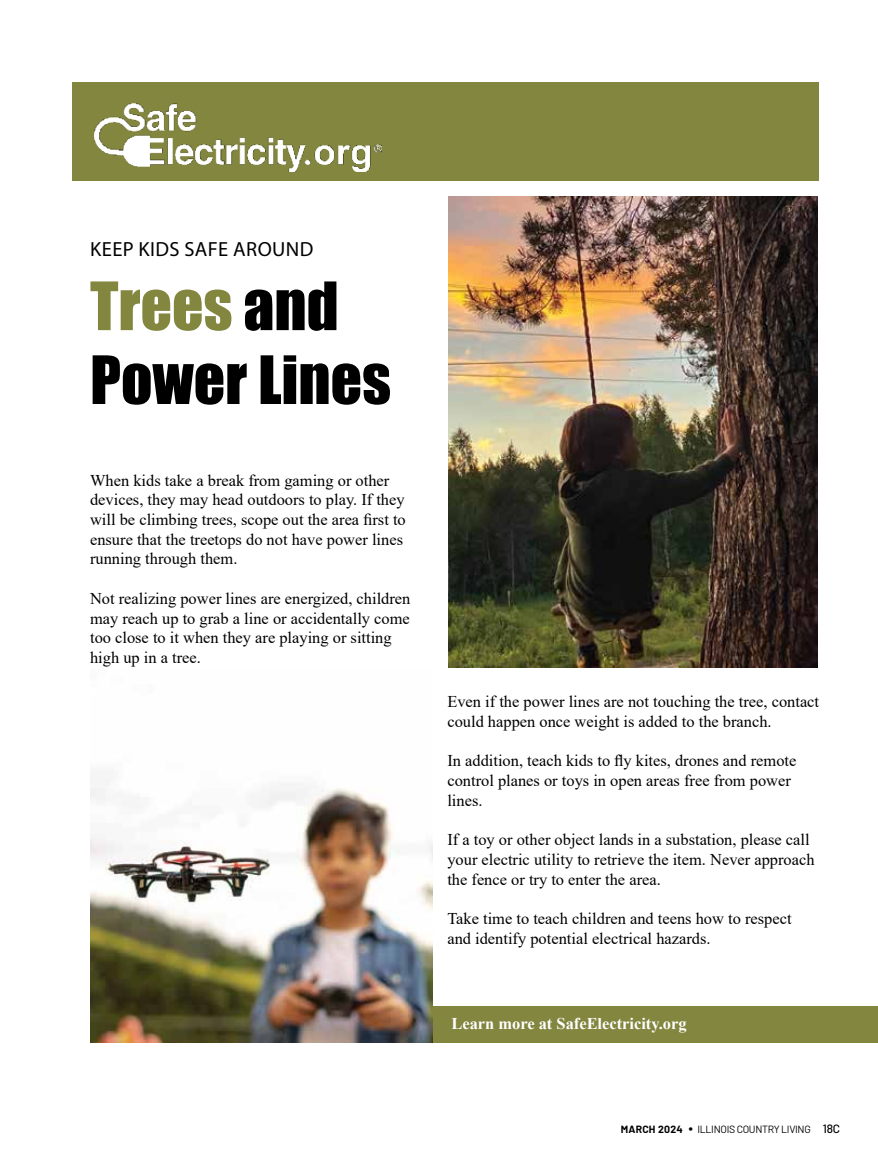
<style>
.page{position:relative;width:878px;height:1161px;background:#fff}
.page>*{position:absolute;margin:0;border:0;box-sizing:border-box;transform-origin:0 0}
.t1{font:61.5px/73.9px "Impact";color:#000}
.t2{font:20.55px "Myriad Pro";letter-spacing:.02em;color:#000}
.t3{font:16.35px/19.6px "Times New Roman";color:#000}
.t4{font:700 16.35px "Times New Roman";color:#fff}
.t5{font:10.5px "Barlow";letter-spacing:-.03em;color:#000}
.s1{color:#83863e}
.s2{font-weight:700}
.s3{font-size:15px}
.s4{font-weight:500;font-size:12px}
</style>
<div class="page">
<div style="left:90px;top:1006px;width:788px;height:37px;background:#83863e"></div>
<div style="left:72px;top:83px;width:746px;height:98px;background:#83863e"></div>
<img style="left:95px;top:103px;width:286px;height:69px">
<img style="left:90px;top:779px;width:342px;height:264px">
<img style="left:448px;top:197px;width:369px;height:470px">
<p class="t2" style="left:90px;top:237px;width:225px">KEEP KIDS SAFE AROUND</p>
<h1 class="t1" style="left:90px;top:267px;width:302px"><span class="s1">Trees</span> and<br>Power Lines</h1>
<p class="t3" style="left:90px;top:470px;width:317px">When kids take a break from gaming or other devices, they may head outdoors to play. If they will be climbing trees, scope out the area first to ensure that the treetops do not have power lines running through them.</p>
<p class="t3" style="left:90px;top:588px;width:322px">Not realizing power lines are energized, children may reach up to grab a line or accidentally come too close to it when they are playing or sitting high up in a tree.</p>
<p class="t3" style="left:447px;top:692px;width:373px">Even if the power lines are not touching the tree, contact could happen once weight is added to the branch.</p>
<p class="t3" style="left:447px;top:751px;width:350px">In addition, teach kids to fly kites, drones and remote control planes or toys in open areas free from power lines.</p>
<p class="t3" style="left:447px;top:829px;width:369px">If a toy or other object lands in a substation, please call your electric utility to retrieve the item. Never approach the fence or try to enter the area.</p>
<p class="t3" style="left:447px;top:908px;width:345px">Take time to teach children and teens how to respect and identify potential electrical hazards.</p>
<p class="t4" style="left:451px;top:1012px;width:236px">Learn more at SafeElectricity.org</p>
<p class="t5" style="left:620px;top:1123px;width:221px"><span class="s2">MARCH 2024</span> <span class="s3">•</span> ILLINOIS COUNTRY LIVING <span class="s4">18C</span></p>
</div>
